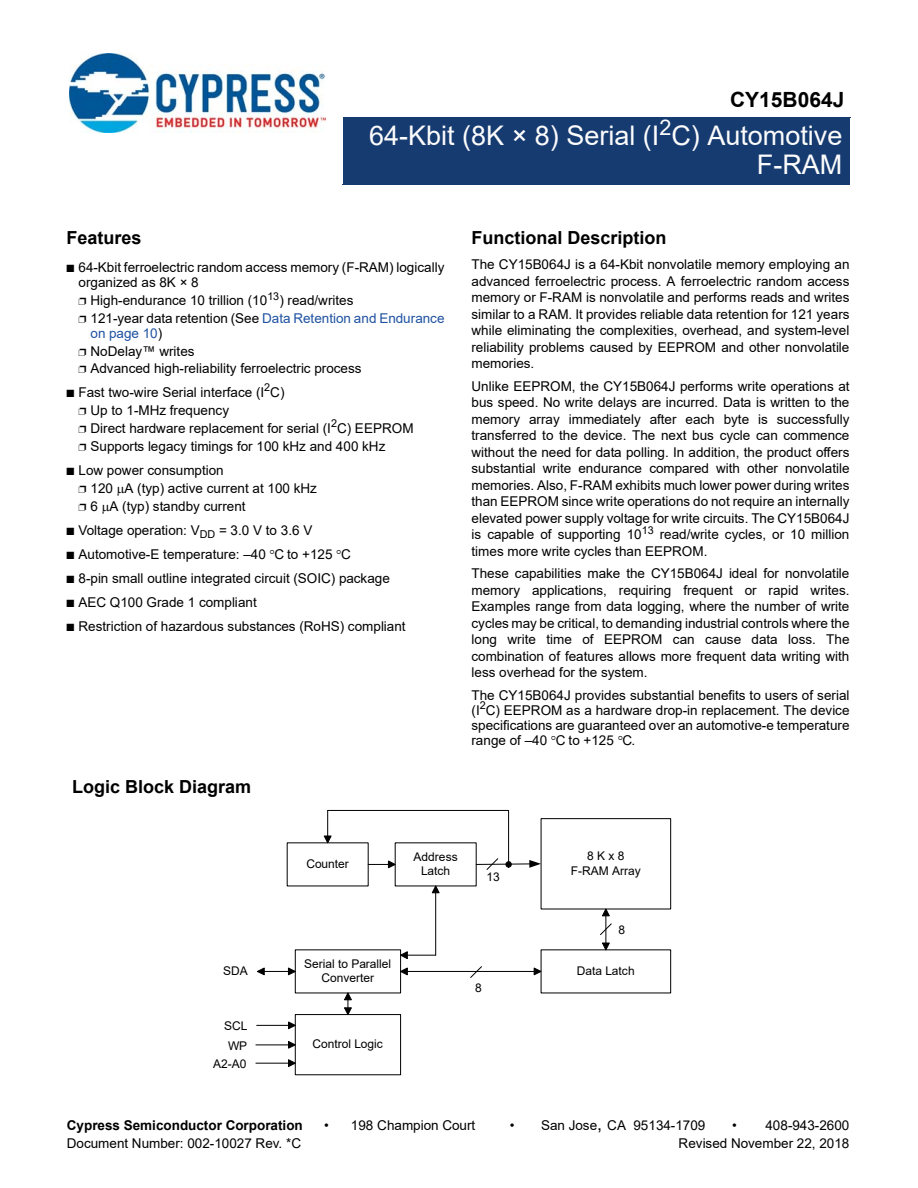
<style>
.page{position:relative;width:918px;height:1188px;background:#fff}
.page>*{position:absolute;margin:0;border:0;box-sizing:border-box;transform-origin:0 0}
.t1{font:27px/28.5px "Arial";color:#fcfcfc;text-align:right}
.t2{font:700 21px "Arial";color:#000}
.t3{font:700 18px "Arial";color:#000}
.t4{font:13.5px/16.5px "Arial";color:#000}
.t5{font:700 13.5px "Arial";color:#000}
.t6{font:12px/14.4px "Arial";color:#000;text-align:center}
.s1{color:#1f52a1}
.s2{font-size:18px}
</style>
<div class="page">
<div style="left:343px;top:117px;width:507px;height:68px;background:#163b71"></div>
<hr style="left:850px;top:117px;width:1px;height:68px;background:#163b71">
<img style="left:70px;top:54px;width:255px;height:79px">
<div style="left:541px;top:818px;width:130px;height:91px;border:1px solid #000"></div>
<svg style="left:599px;top:907px;width:13px;height:44px"></svg>
<hr style="left:508px;top:810px;width:1px;height:52px;background:#000">
<hr style="left:328px;top:810px;width:181px;height:1px;background:#000">
<svg style="left:324px;top:810px;width:7px;height:33px"></svg>
<svg style="left:432px;top:885px;width:7px;height:8px"></svg>
<hr style="left:435px;top:893px;width:1px;height:62px;background:#000">
<svg style="left:400px;top:951px;width:36px;height:8px"></svg>
<svg style="left:534px;top:968px;width:8px;height:7px"></svg>
<hr style="left:487px;top:971px;width:47px;height:1px;background:#000">
<svg style="left:368px;top:861px;width:28px;height:7px"></svg>
<svg style="left:257px;top:968px;width:39px;height:7px"></svg>
<div style="left:295px;top:1014px;width:106px;height:61px;border:1px solid #000"></div>
<svg style="left:288px;top:1022px;width:8px;height:7px"></svg>
<hr style="left:257px;top:1025px;width:32px;height:1px;background:#000">
<svg style="left:288px;top:1041px;width:8px;height:8px"></svg>
<hr style="left:256px;top:1045px;width:33px;height:1px;background:#000">
<svg style="left:400px;top:968px;width:8px;height:7px"></svg>
<hr style="left:407px;top:971px;width:80px;height:1px;background:#000">
<svg style="left:344px;top:992px;width:8px;height:23px"></svg>
<svg style="left:288px;top:1059px;width:8px;height:8px"></svg>
<hr style="left:256px;top:1063px;width:33px;height:1px;background:#000">
<svg style="left:475px;top:857px;width:66px;height:14px"></svg>
<svg style="left:470px;top:966px;width:13px;height:12px"></svg>
<h2 class="t2" style="left:730px;top:88px;width:116px">CY15B064J</h2>
<h1 class="t1" style="left:369px;top:122px;width:475px">64-Kbit (8K × 8) Serial (I<sup>2</sup>C) Automotive<br>F-RAM</h1>
<h3 class="t3" style="left:67px;top:227px;width:76px">Features</h3>
<p class="t4" style="left:78px;top:260px;width:368px;line-height:15px;text-indent:-12px">■ 64-Kbit ferroelectric random access memory (F-RAM) logically organized as 8K × 8</p>
<p class="t4" style="left:78px;top:292px;width:368px;line-height:18px">❐ High-endurance 10 trillion (10<sup>13</sup>) read/writes<br>❐ 121-year data retention (See <span class="s1">Data Retention and Endurance</span></p>
<p class="t4" style="left:78px;top:325px;width:118px;line-height:18px;text-indent:12px"><span class="s1">on page 10</span>)<br>❐ NoDelay™ writes</p>
<p class="t4" style="left:78px;top:360px;width:285px">❐ Advanced high-reliability ferroelectric process</p>
<p class="t4" style="left:78px;top:383px;width:337px;line-height:18px;text-indent:-12px">■ Fast two-wire Serial interface (I<sup>2</sup>C)<br>❐ Up to 1-MHz frequency<br>❐ Direct hardware replacement for serial (I<sup>2</sup>C) EEPROM ❐ Supports legacy timings for 100 kHz and 400 kHz</p>
<p class="t4" style="left:78px;top:461px;width:240px;line-height:18px;text-indent:-12px">■ Low power consumption<br>❐ 120 A (typ) active current at 100 kHz ❐ 6 A (typ) standby current</p>
<p class="t4" style="left:67px;top:522px;width:247px">■ Voltage operation: V<sub>DD</sub> = 3.0 V to 3.6 V</p>
<p class="t4" style="left:67px;top:546px;width:286px">■ Automotive-E temperature: –40 C to +125 C</p>
<p class="t4" style="left:67px;top:570px;width:325px">■ 8-pin small outline integrated circuit (SOIC) package</p>
<p class="t4" style="left:67px;top:594px;width:192px">■ AEC Q100 Grade 1 compliant</p>
<p class="t4" style="left:67px;top:618px;width:341px">■ Restriction of hazardous substances (RoHS) compliant</p>
<h3 class="t3" style="left:72px;top:777px;width:181px">Logic Block Diagram</h3>
<h3 class="t3" style="left:472px;top:227px;width:196px">Functional Description</h3>
<p class="t4" style="left:472px;top:256px;width:380px;text-align:justify">The CY15B064J is a 64-Kbit nonvolatile memory employing an advanced ferroelectric process. A ferroelectric random access memory or F-RAM is nonvolatile and performs reads and writes similar to a RAM. It provides reliable data retention for 121 years while eliminating the complexities, overhead, and system-level reliability problems caused by EEPROM and other nonvolatile memories.</p>
<p class="t4" style="left:472px;top:378px;width:380px;text-align:justify">Unlike EEPROM, the CY15B064J performs write operations at bus speed. No write delays are incurred. Data is written to the memory array immediately after each byte is successfully transferred to the device. The next bus cycle can commence without the need for data polling. In addition, the product offers substantial write endurance compared with other nonvolatile memories. Also, F-RAM exhibits much lower power during writes than EEPROM since write operations do not require an internally elevated power supply voltage for write circuits. The CY15B064J is capable of supporting 10<sup>13</sup> read/write cycles, or 10 million times more write cycles than EEPROM.</p>
<p class="t4" style="left:472px;top:565px;width:380px;text-align:justify">These capabilities make the CY15B064J ideal for nonvolatile memory applications, requiring frequent or rapid writes.<br>Examples range from data logging, where the number of write cycles may be critical, to demanding industrial controls where the long write time of EEPROM can cause data loss. The combination of features allows more frequent data writing with less overhead for the system.</p>
<p class="t4" style="left:472px;top:688px;width:380px;line-height:15px;text-align:justify">The CY15B064J provides substantial benefits to users of serial (I<sup>2</sup>C) EEPROM as a hardware drop-in replacement. The device specifications are guaranteed over an automotive-e temperature range of –40 C to +125 C.</p>
<p class="t6" style="left:223px;top:963px;width:26px">SDA</p>
<p class="t6" style="left:213px;top:1016px;width:36px;line-height:19.4px;text-align:right">SCL<br>WP<br>A2-A0</p>
<p class="t6" style="left:306px;top:857px;width:44px">Counter</p>
<p class="t6" style="left:304px;top:956px;width:88px">Serial to Parallel<br>Converter</p>
<p class="t6" style="left:313px;top:1037px;width:72px">Control Logic</p>
<p class="t6" style="left:414px;top:849px;width:46px">Address<br>Latch</p>
<p class="t6" style="left:571px;top:849px;width:71px">8 K x 8<br>F-RAM Array</p>
<p class="t6" style="left:486px;top:870px;width:15px">13</p>
<p class="t6" style="left:618px;top:922px;width:8px">8</p>
<p class="t6" style="left:475px;top:981px;width:8px">8</p>
<p class="t6" style="left:577px;top:964px;width:59px">Data Latch</p>
<p class="t5" style="left:67px;top:1118px;width:237px">Cypress Semiconductor Corporation</p>
<p class="t4" style="left:324px;top:1117px;width:153px">• 198 Champion Court</p>
<p class="t4" style="left:510px;top:1117px;width:197px">• San Jose<span class="s2">,</span> CA 95134-1709</p>
<p class="t4" style="left:732px;top:1117px;width:119px">• 408-943-2600</p>
<p class="t4" style="left:67px;top:1135px;width:236px">Document Number: 002-10027 Rev. *C</p>
<p class="t4" style="left:679px;top:1135px;width:172px">Revised November 22, 2018</p>
</div>
